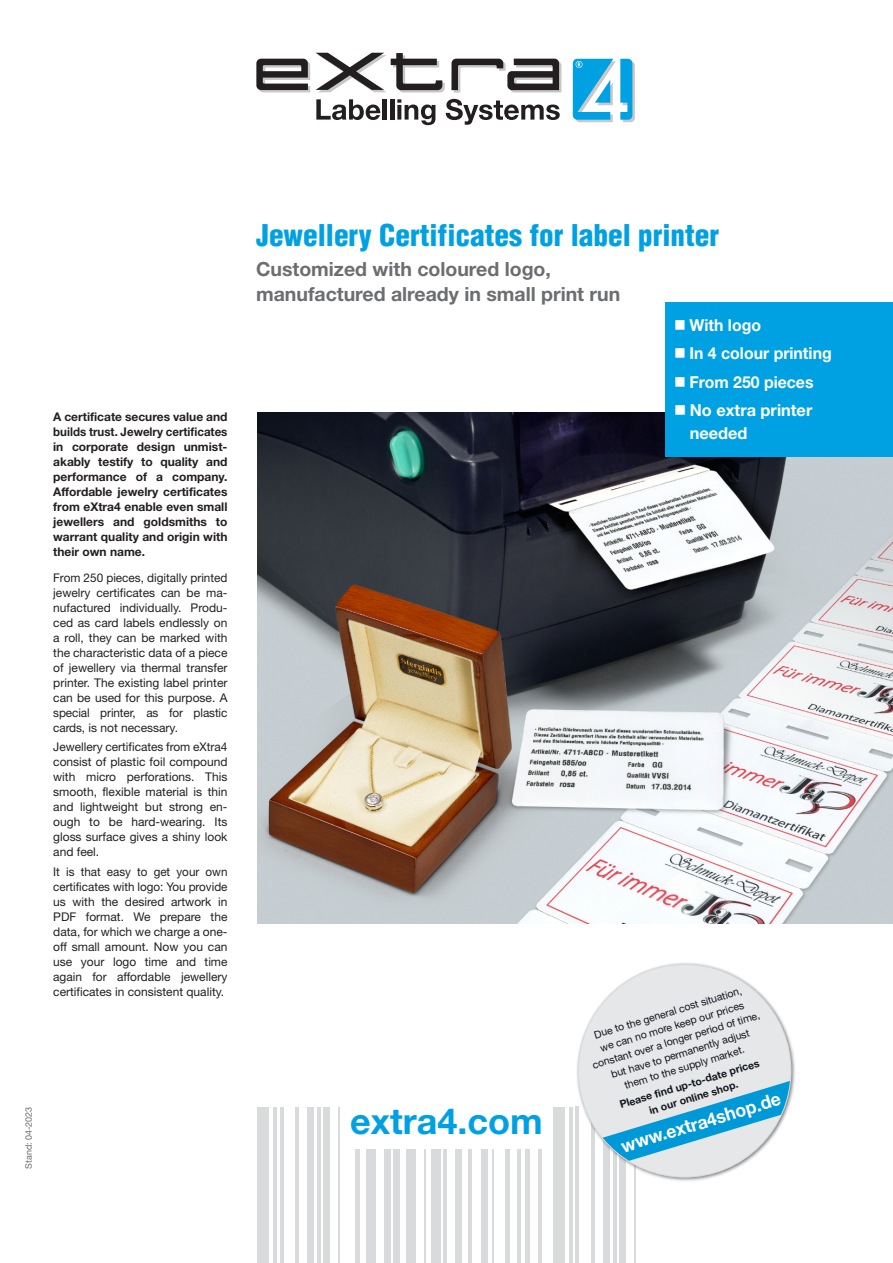
<style>
.page{position:relative;width:893px;height:1263px;background:#fff}
.page>*{position:absolute;margin:0;border:0;box-sizing:border-box;transform-origin:0 0}
.t1{font:700 36px "Helvetica Neue";color:#00a1e3}
.t2{font:900 condensed 29.25px "Helvetica";color:#00a1e3}
.t3{font:700 19.5px/24.6px "Helvetica Neue";color:#6c6d70}
.t4{font:700 18.45px "Helvetica Neue";color:#fff;scale:.95 1}
.t5{font:700 16.5px/28.5px "Helvetica Neue";color:#fff;scale:.96 1}
.t6{font:700 16.5px "Helvetica Neue";color:#fff}
.t7{font:12px/15px "Helvetica Neue";color:#231f20;text-align:justify}
.t8{font:700 12px/15px "Helvetica Neue";color:#231f20;text-align:justify}
.t9{font:10.5px/14.2px "Helvetica Neue";color:#11151d;text-align:center}
.t10{font:700 10.5px/14.2px "Helvetica Neue";color:#11151d;text-align:center}
.t11{font:9px "Helvetica Neue";color:#6c6d70}
</style>
<div class="page">
<img style="left:257px;top:412px;width:636px;height:511px">
<hr style="left:273px;top:1106px;width:4px;height:157px;background:#d9dadc">
<hr style="left:280px;top:1106px;width:3px;height:157px;background:#d9dadc">
<hr style="left:296px;top:1106px;width:3px;height:157px;background:#d9dadc">
<hr style="left:317px;top:1107px;width:4px;height:156px;background:#d9dadc">
<hr style="left:355px;top:1149px;width:4px;height:114px;background:#d9dadc">
<hr style="left:338px;top:1107px;width:2px;height:156px;background:#d9dadc">
<hr style="left:424px;top:1149px;width:2px;height:114px;background:#d9dadc">
<hr style="left:493px;top:1149px;width:1px;height:114px;background:#d9dadc">
<div style="left:384px;top:1149px;width:6px;height:114px;background:#d9dadc"></div>
<div style="left:394px;top:1149px;width:6px;height:114px;background:#d9dadc"></div>
<div style="left:455px;top:1149px;width:7px;height:114px;background:#d9dadc"></div>
<div style="left:481px;top:1149px;width:7px;height:114px;background:#d9dadc"></div>
<hr style="left:444px;top:1149px;width:3px;height:114px;background:#d9dadc">
<hr style="left:468px;top:1149px;width:4px;height:114px;background:#d9dadc">
<div style="left:505px;top:1149px;width:5px;height:114px;background:#d9dadc"></div>
<div style="left:307px;top:1106px;width:7px;height:157px;background:#d9dadc"></div>
<div style="left:324px;top:1107px;width:6px;height:156px;background:#d9dadc"></div>
<div style="left:366px;top:1149px;width:10px;height:114px;background:#d9dadc"></div>
<div style="left:406px;top:1149px;width:10px;height:114px;background:#d9dadc"></div>
<div style="left:431px;top:1149px;width:10px;height:114px;background:#d9dadc"></div>
<div style="left:257px;top:1106px;width:12px;height:157px;background:#d9dadc"></div>
<hr style="left:517px;top:1149px;width:3px;height:114px;background:#d9dadc">
<hr style="left:538px;top:1149px;width:4px;height:114px;background:#d9dadc">
<hr style="left:569px;top:1107px;width:3px;height:156px;background:#d9dadc">
<hr style="left:576px;top:1106px;width:3px;height:157px;background:#d9dadc">
<hr style="left:591px;top:1106px;width:4px;height:157px;background:#d9dadc">
<hr style="left:613px;top:1106px;width:3px;height:157px;background:#d9dadc">
<hr style="left:634px;top:1106px;width:2px;height:157px;background:#d9dadc">
<div style="left:603px;top:1106px;width:7px;height:157px;background:#d9dadc"></div>
<div style="left:619px;top:1106px;width:7px;height:157px;background:#d9dadc"></div>
<div style="left:525px;top:1149px;width:5px;height:114px;background:#d9dadc"></div>
<div style="left:553px;top:1107px;width:11px;height:156px;background:#d9dadc"></div>
<svg style="left:256px;top:59px;width:54px;height:33px"></svg>
<svg style="left:316px;top:53px;width:129px;height:39px"></svg>
<svg style="left:451px;top:59px;width:110px;height:33px"></svg>
<svg style="left:573px;top:59px;width:62px;height:63px"></svg>
<svg style="left:316px;top:99px;width:64px;height:21px"></svg>
<hr style="left:383px;top:99px;width:4px;height:21px;background:#231f20">
<hr style="left:390px;top:99px;width:4px;height:21px;background:#231f20">
<svg style="left:397px;top:99px;width:38px;height:26px"></svg>
<svg style="left:446px;top:99px;width:114px;height:26px"></svg>
<div style="left:665px;top:302px;width:228px;height:154px;background:#00a1e3"></div>
<img style="left:577px;top:963px;width:218px;height:220px">
<div style="left:578px;top:964px;width:213px;height:213px;background:#e6e7e9;border-radius:50%"></div>
<svg style="left:578px;top:1081px;width:213px;height:96px"></svg>
<p class="t8" style="left:53px;top:409px;width:176px">A certificate secures value and builds trust. Jewelry certificates in corporate design unmist&shy;akably testify to quality and performance of a company.<br>Affordable jewelry certificates from eXtra4 enable even small jewellers and goldsmiths to warrant quality and origin with their own name.</p>
<p class="t7" style="left:53px;top:570px;width:176px">From 250 pieces, digitally printed jewelry certificates can be ma&shy;nufactured individually. Produ&shy;ced as card labels endlessly on a roll, they can be marked with the characteristic data of a piece of jewellery via thermal transfer printer. The existing label printer can be used for this purpose. A special printer, as for plastic cards, is not necessary.</p>
<p class="t7" style="left:53px;top:739px;width:176px">Jewellery certificates from eXtra4 consist of plastic foil compound with micro perforations. This smooth, flexible material is thin and lightweight but strong en&shy;ough to be hard-wearing. Its gloss surface gives a shiny look and feel.</p>
<p class="t7" style="left:53px;top:864px;width:176px">It is that easy to get your own certificates with logo: You provide us with the desired artwork in PDF format. We prepare the data, for which we charge a one&shy;off small amount. Now you can use your logo time and time again for affordable jewellery certificates in consistent quality.</p>
<p class="t11" style="left:23px;top:1169px;width:64px;rotate:-90deg">Stand: 04-2023</p>
<h2 class="t2" style="left:256px;top:216px;width:465px">Jewellery Certificates for label printer</h2>
<h3 class="t3" style="left:256px;top:256px;width:366px">Customized with coloured logo, manufactured already in small print run</h3>
<h3 class="t5" style="left:689px;top:310px;width:150px">With logo<br>In 4 colour printing<br>From 250 pieces<br>No extra printer</h3>
<h3 class="t6" style="left:690px;top:423px;width:59px">needed</h3>
<h1 class="t1" style="left:350px;top:1098px;width:194px">extra4.com</h1>
<p class="t9" style="left:582px;top:1031px;width:176px;rotate:-17deg">Due to the general cost situation,<br>we can no more keep our prices constant over a longer period of time, but have to permanently adjust<br>them to the supply market.</p>
<p class="t10" style="left:618px;top:1098px;width:147px;rotate:-17deg">Please find up-to-date prices in our online shop.</p>
<h3 class="t4" style="left:618px;top:1135px;width:176px;rotate:-17deg">www.extra4shop.de</h3>
</div>
